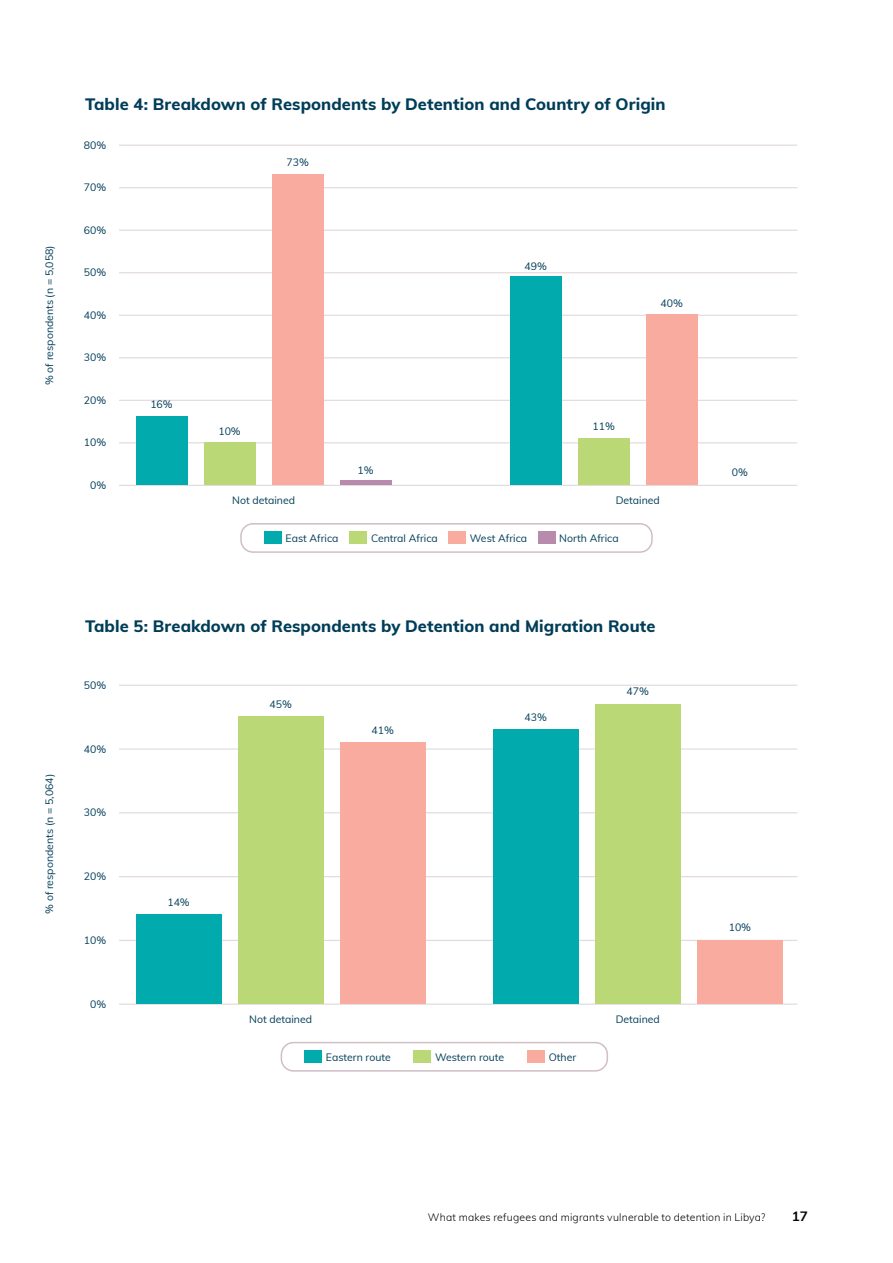
<style>
.page{position:relative;width:893px;height:1263px;background:#fff}
.page>*{position:absolute;margin:0;border:0;box-sizing:border-box;transform-origin:0 0}
.t1{font:800 16.5px "Muli";letter-spacing:.005em;color:#003d58}
.t2{font:700 13.5px "Muli";color:#000}
.t3{font:10.5px "Muli";color:#003d58}
.t4{font:300 10.5px "Muli";letter-spacing:.02em;color:#000}
</style>
<div class="page">
<hr style="left:119px;top:145px;width:678px;height:1px;background:#e3dadd">
<hr style="left:119px;top:187px;width:678px;height:1px;background:#e3dadd">
<hr style="left:119px;top:230px;width:678px;height:1px;background:#e3dadd">
<hr style="left:119px;top:272px;width:678px;height:1px;background:#e3dadd">
<hr style="left:119px;top:315px;width:678px;height:1px;background:#e3dadd">
<hr style="left:119px;top:357px;width:678px;height:1px;background:#e3dadd">
<hr style="left:119px;top:400px;width:678px;height:1px;background:#e3dadd">
<hr style="left:119px;top:442px;width:678px;height:1px;background:#e3dadd">
<hr style="left:119px;top:485px;width:678px;height:1px;background:#e3dadd">
<div style="left:136px;top:417px;width:51px;height:68px;background:#00aaad"></div>
<div style="left:204px;top:442px;width:51px;height:43px;background:#bbd876"></div>
<div style="left:272px;top:174px;width:51px;height:311px;background:#f8ab9e"></div>
<div style="left:340px;top:480px;width:51px;height:5px;background:#b88aab"></div>
<div style="left:510px;top:276px;width:51px;height:209px;background:#00aaad"></div>
<div style="left:578px;top:438px;width:51px;height:47px;background:#bbd876"></div>
<div style="left:646px;top:315px;width:51px;height:170px;background:#f8ab9e"></div>
<div style="left:240px;top:523px;width:413px;height:30px;border:2px solid #d0bec5;border-radius:12px"></div>
<div style="left:264px;top:531px;width:17px;height:13px;background:#00aaad"></div>
<div style="left:538px;top:531px;width:17px;height:13px;background:#b88aab"></div>
<div style="left:350px;top:531px;width:17px;height:13px;background:#bbd876"></div>
<div style="left:449px;top:531px;width:17px;height:13px;background:#f8ab9e"></div>
<hr style="left:119px;top:685px;width:678px;height:1px;background:#e3dadd">
<hr style="left:119px;top:748px;width:678px;height:2px;background:#e3dadd">
<hr style="left:119px;top:812px;width:678px;height:1px;background:#e3dadd">
<hr style="left:119px;top:876px;width:678px;height:1px;background:#e3dadd">
<hr style="left:119px;top:940px;width:678px;height:1px;background:#e3dadd">
<hr style="left:119px;top:1003px;width:678px;height:2px;background:#e3dadd">
<div style="left:136px;top:914px;width:85px;height:89px;background:#00aaad"></div>
<div style="left:493px;top:729px;width:85px;height:274px;background:#00aaad"></div>
<div style="left:238px;top:716px;width:85px;height:287px;background:#bbd876"></div>
<div style="left:595px;top:704px;width:85px;height:299px;background:#bbd876"></div>
<div style="left:340px;top:742px;width:85px;height:261px;background:#f8ab9e"></div>
<div style="left:697px;top:940px;width:85px;height:63px;background:#f8ab9e"></div>
<div style="left:281px;top:1042px;width:327px;height:29px;border:2px solid #d0bec5;border-radius:12px"></div>
<div style="left:305px;top:1050px;width:17px;height:13px;background:#00aaad"></div>
<div style="left:414px;top:1050px;width:17px;height:13px;background:#bbd876"></div>
<div style="left:527px;top:1050px;width:18px;height:13px;background:#f8ab9e"></div>
<p class="t3" style="left:42px;top:385px;width:141px;rotate:-90deg">% of respondents (n = 5,058)</p>
<h1 class="t1" style="left:85px;top:92px;width:582px">Table 4: Breakdown of Respondents by Detention and Country of Origin</h1>
<p class="t3" style="left:84px;top:137px;width:24px">80%</p>
<p class="t3" style="left:84px;top:180px;width:24px">70%</p>
<p class="t3" style="left:84px;top:222px;width:24px">60%</p>
<p class="t3" style="left:84px;top:265px;width:24px">50%</p>
<p class="t3" style="left:84px;top:307px;width:24px">40%</p>
<p class="t3" style="left:84px;top:350px;width:24px">30%</p>
<p class="t3" style="left:84px;top:392px;width:24px">20%</p>
<p class="t3" style="left:84px;top:435px;width:24px">10%</p>
<p class="t3" style="left:90px;top:477px;width:18px">0%</p>
<p class="t3" style="left:150px;top:397px;width:24px">16%</p>
<p class="t3" style="left:286px;top:154px;width:24px">73%</p>
<p class="t3" style="left:218px;top:423px;width:24px">10%</p>
<p class="t3" style="left:358px;top:463px;width:18px">1%</p>
<p class="t3" style="left:525px;top:259px;width:24px">49%</p>
<p class="t3" style="left:593px;top:418px;width:24px">11%</p>
<p class="t3" style="left:661px;top:296px;width:24px">40%</p>
<p class="t3" style="left:232px;top:492px;width:64px">Not detained</p>
<p class="t3" style="left:616px;top:492px;width:46px">Detained</p>
<p class="t3" style="left:286px;top:531px;width:55px">East Africa</p>
<p class="t3" style="left:371px;top:531px;width:68px">Central Africa</p>
<p class="t3" style="left:470px;top:531px;width:59px">West Africa</p>
<p class="t3" style="left:559px;top:531px;width:61px">North Africa</p>
<p class="t3" style="left:42px;top:914px;width:141px;rotate:-90deg">% of respondents (n = 5,064)</p>
<h1 class="t1" style="left:85px;top:614px;width:572px">Table 5: Breakdown of Respondents by Detention and Migration Route</h1>
<p class="t3" style="left:84px;top:677px;width:24px">50%</p>
<p class="t3" style="left:84px;top:741px;width:24px">40%</p>
<p class="t3" style="left:84px;top:805px;width:24px">30%</p>
<p class="t3" style="left:84px;top:869px;width:24px">20%</p>
<p class="t3" style="left:84px;top:932px;width:24px">10%</p>
<p class="t3" style="left:90px;top:996px;width:18px">0%</p>
<p class="t3" style="left:269px;top:697px;width:24px">45%</p>
<p class="t3" style="left:371px;top:722px;width:24px">41%</p>
<p class="t3" style="left:525px;top:709px;width:24px">43%</p>
<p class="t3" style="left:627px;top:684px;width:24px">47%</p>
<p class="t3" style="left:167px;top:894px;width:24px">14%</p>
<p class="t3" style="left:249px;top:1011px;width:64px">Not detained</p>
<p class="t3" style="left:616px;top:1011px;width:46px">Detained</p>
<p class="t3" style="left:326px;top:1049px;width:66px">Eastern route</p>
<p class="t3" style="left:435px;top:1049px;width:71px">Western route</p>
<p class="t3" style="left:549px;top:1049px;width:29px">Other</p>
<p class="t3" style="left:732px;top:465px;width:18px">0%</p>
<p class="t3" style="left:729px;top:920px;width:24px">10%</p>
<p class="t4" style="left:428px;top:1210px;width:339px">What makes refugees and migrants vulnerable to detention in Libya?</p>
<p class="t2" style="left:792px;top:1206px;width:18px">17</p>
</div>
